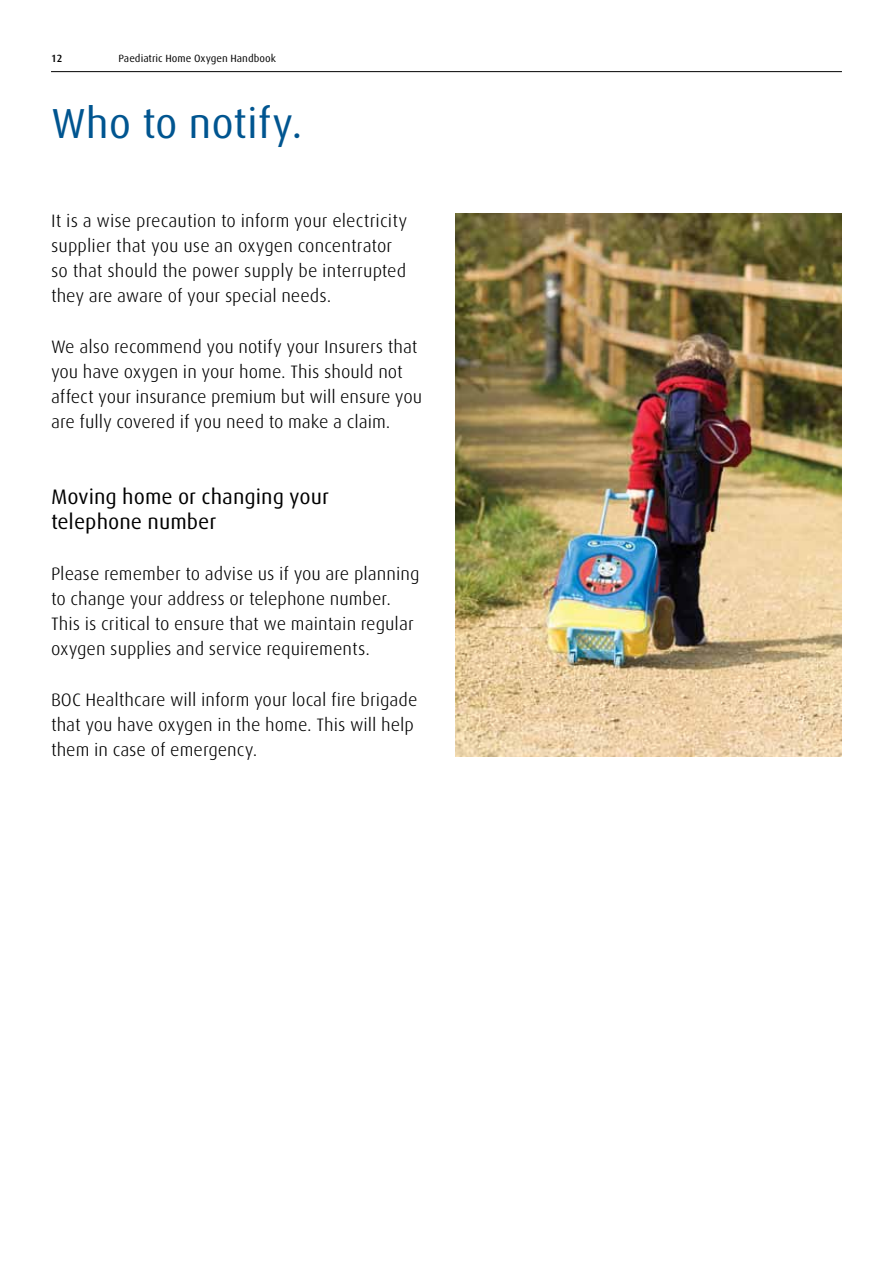
<style>
.page{position:relative;width:893px;height:1263px;background:#fff}
.page>*{position:absolute;margin:0;border:0;box-sizing:border-box;transform-origin:0 0}
.t1{font:42px "Linde Dax Global";color:#005590}
.t2{font:21px/25.2px "Linde Dax Global";color:#000}
.t3{font:300 18px/25.2px "Linde Dax Global";color:#000}
.t4{font:10.5px "Linde Dax Global";color:#000}
.t5{font:500 10.5px "Linde Dax Global";color:#000}
</style>
<div class="page">
<hr style="left:51px;top:71px;width:791px;height:1px;background:#000">
<img style="left:455px;top:214px;width:387px;height:542px">
<p class="t5" style="left:51px;top:52px;width:13px">12</p>
<p class="t4" style="left:118px;top:52px;width:159px">Paediatric Home Oxygen Handbook</p>
<h1 class="t1" style="left:51px;top:99px;width:253px">Who to notify.</h1>
<p class="t3" style="left:51px;top:208px;width:358px">It is a wise precaution to inform your electricity supplier that you use an oxygen concentrator so that should the power supply be interrupted they are aware of your special needs.</p>
<p class="t3" style="left:51px;top:334px;width:373px">We also recommend you notify your Insurers that you have oxygen in your home. This should not affect your insurance premium but will ensure you are fully covered if you need to make a claim.</p>
<p class="t2" style="left:51px;top:484px;width:280px">Moving home or changing your telephone number</p>
<p class="t3" style="left:51px;top:561px;width:370px">Please remember to advise us if you are planning to change your address or telephone number.<br>This is critical to ensure that we maintain regular oxygen supplies and service requirements.</p>
<p class="t3" style="left:51px;top:687px;width:368px">BOC Healthcare will inform your local fire brigade that you have oxygen in the home. This will help them in case of emergency.</p>
</div>
